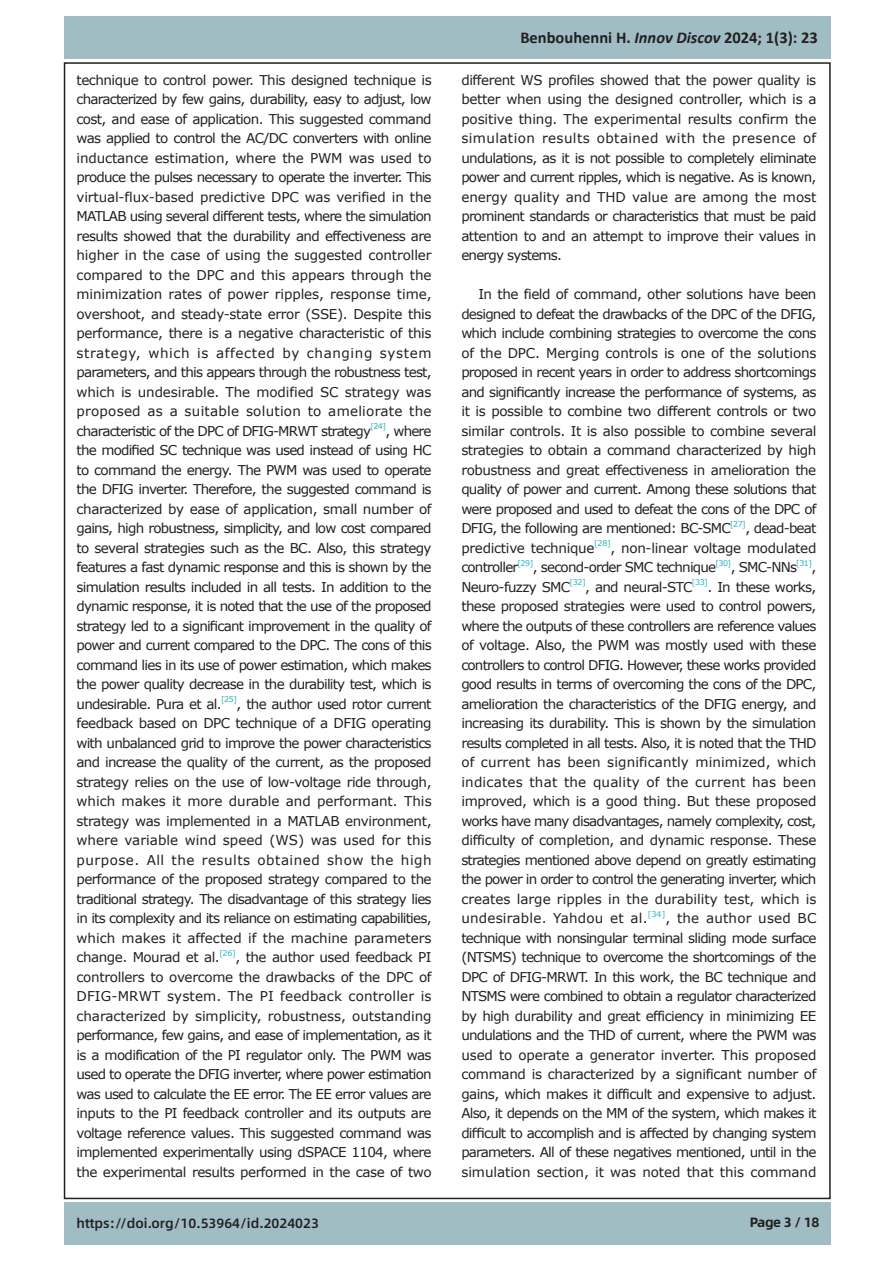
<style>
.page{position:relative;width:893px;height:1263px;background:#fff}
.page>*{position:absolute;margin:0;border:0;box-sizing:border-box;transform-origin:0 0}
.t1{font:700 16.5px "Calibri";color:#231f20}
.正文{font:13.5px/19.5px "Verdana";letter-spacing:-.04em;color:#231f20;text-align:justify}
.正文-2{font:13.5px "Verdana";letter-spacing:-.06em;color:#231f20}
.t2{font:500 13.5px "Alibaba Sans";color:#231f20}
.正文-3{font:13.5px "Verdana";letter-spacing:-.02em;color:#231f20}
.t3{font:700 13.5px "Alibaba Sans";letter-spacing:-.03em;color:#231f20}
.正文-4{font:7.8px "Verdana";letter-spacing:-.055em;color:#27b2be}
.s1{font-style:italic}
</style>
<div class="page">
<div style="left:64px;top:17px;width:767px;height:42px;background:#9fbdc3"></div>
<div style="left:64px;top:1202px;width:767px;height:43px;background:#9fbdc3"></div>
<p class="正文" style="left:77px;top:70px;width:357px">technique to control power. This designed technique is characterized by few gains, durability, easy to adjust, low cost, and ease of application. This suggested command was applied to control the AC/DC converters with online inductance estimation, where the PWM was used to produce the pulses necessary to operate the inverter. This virtual-flux-based predictive DPC was verified in the MATLAB using several different tests, where the simulation results showed that the durability and effectiveness are higher in the case of using the suggested controller compared to the DPC and this appears through the minimization rates of power ripples, response time, overshoot, and steady-state error (SSE). Despite this performance, there is a negative characteristic of this strategy, which is affected by changing system parameters, and this appears through the robustness test, which is undesirable. The modified SC strategy was proposed as a suitable solution to ameliorate the characteristic of the DPC of DFIG-MRWT strategy</p>
<p class="正文-4" style="left:370px;top:421px;width:17px">[24]</p>
<p class="正文" style="left:77px;top:421px;width:357px;text-indent:309px">, where the modified SC technique was used instead of using HC to command the energy. The PWM was used to operate the DFIG inverter. Therefore, the suggested command is characterized by ease of application, small number of gains, high robustness, simplicity, and low cost compared to several strategies such as the BC. Also, this strategy features a fast dynamic response and this is shown by the simulation results included in all tests. In addition to the dynamic response, it is noted that the use of the proposed strategy led to a significant improvement in the quality of power and current compared to the DPC. The cons of this command lies in its use of power estimation, which makes the power quality decrease in the durability test, which is undesirable. Pura et al.</p>
<p class="正文-4" style="left:221px;top:694px;width:17px">[25]</p>
<p class="正文" style="left:77px;top:694px;width:357px;text-indent:160px">, the author used rotor current feedback based on DPC technique of a DFIG operating with unbalanced grid to improve the power characteristics and increase the quality of the current, as the proposed strategy relies on the use of low-voltage ride through, which makes it more durable and performant. This strategy was implemented in a MATLAB environment, where variable wind speed (WS) was used for this purpose. All the results obtained show the high performance of the proposed strategy compared to the traditional strategy. The disadvantage of this strategy lies in its complexity and its reliance on estimating capabilities, which makes it affected if the machine parameters change. Mourad et al.</p>
<p class="正文-4" style="left:219px;top:947px;width:18px">[26]</p>
<p class="正文" style="left:77px;top:947px;width:357px;text-indent:159px">, the author used feedback PI controllers to overcome the drawbacks of the DPC of DFIG-MRWT system. The PI feedback controller is characterized by simplicity, robustness, outstanding performance, few gains, and ease of implementation, as it is a modification of the PI regulator only. The PWM was used to operate the DFIG inverter, where power estimation was used to calculate the EE error. The EE error values are inputs to the PI feedback controller and its outputs are voltage reference values. This suggested command was implemented experimentally using dSPACE 1104, where the experimental results performed in the case of two</p>
<p class="t1" style="left:520px;top:26px;width:299px">Benbouhenni H. <span class="s1">Innov Discov</span> 2024; 1(3): 23</p>
<p class="正文" style="left:461px;top:70px;width:357px">different WS profiles showed that the power quality is better when using the designed controller, which is a positive thing. The experimental results confirm the simulation results obtained with the presence of undulations, as it is not possible to completely eliminate power and current ripples, which is negative. As is known, energy quality and THD value are among the most prominent standards or characteristics that must be paid attention to and an attempt to improve their values in energy systems.</p>
<p class="正文" style="left:461px;top:284px;width:357px;text-indent:17px">In the field of command, other solutions have been designed to defeat the drawbacks of the DPC of the DFIG, which include combining strategies to overcome the cons of the DPC. Merging controls is one of the solutions proposed in recent years in order to address shortcomings and significantly increase the performance of systems, as it is possible to combine two different controls or two similar controls. It is also possible to combine several strategies to obtain a command characterized by high robustness and great effectiveness in amelioration the quality of power and current. Among these solutions that were proposed and used to defeat the cons of the DPC of DFIG, the following are mentioned: BC-SMC</p>
<p class="正文-4" style="left:730px;top:518px;width:17px">[27]</p>
<p class="正文-2" style="left:745px;top:519px;width:73px">, dead-beat</p>
<p class="正文-3" style="left:461px;top:538px;width:135px">predictive technique</p>
<p class="正文-4" style="left:594px;top:538px;width:18px">[28]</p>
<p class="正文" style="left:611px;top:538px;width:207px">, non-linear voltage modulated</p>
<p class="正文-2" style="left:461px;top:558px;width:58px">controller</p>
<p class="正文-4" style="left:517px;top:557px;width:17px">[29]</p>
<p class="正文-2" style="left:533px;top:558px;width:185px">, second-order SMC technique</p>
<p class="正文-4" style="left:715px;top:557px;width:17px">[30]</p>
<p class="正文" style="left:731px;top:557px;width:68px">, SMC-NNs</p>
<p class="正文-4" style="left:796px;top:557px;width:17px">[31]</p>
<p class="正文" style="left:811px;top:557px;width:6px">,</p>
<p class="正文" style="left:461px;top:577px;width:110px">Neuro-fuzzy SMC</p>
<p class="正文-4" style="left:570px;top:577px;width:17px">[32]</p>
<p class="正文" style="left:585px;top:577px;width:109px">, and neural-STC</p>
<p class="正文-4" style="left:692px;top:577px;width:17px">[33]</p>
<p class="正文" style="left:461px;top:577px;width:357px;text-indent:246px">. In these works, these proposed strategies were used to control powers, where the outputs of these controllers are reference values of voltage. Also, the PWM was mostly used with these controllers to control DFIG. However, these works provided good results in terms of overcoming the cons of the DPC, amelioration the characteristics of the DFIG energy, and increasing its durability. This is shown by the simulation results completed in all tests. Also, it is noted that the THD of current has been significantly minimized, which indicates that the quality of the current has been improved, which is a good thing. But these proposed works have many disadvantages, namely complexity, cost, difficulty of completion, and dynamic response. These strategies mentioned above depend on greatly estimating the power in order to control the generating inverter, which creates large ripples in the durability test, which is undesirable. Yahdou et al.</p>
<p class="正文-4" style="left:648px;top:908px;width:19px">[34]</p>
<p class="正文" style="left:461px;top:908px;width:357px;text-indent:204px">, the author used BC technique with nonsingular terminal sliding mode surface (NTSMS) technique to overcome the shortcomings of the DPC of DFIG-MRWT. In this work, the BC technique and NTSMS were combined to obtain a regulator characterized by high durability and great efficiency in minimizing EE undulations and the THD of current, where the PWM was used to operate a generator inverter. This proposed command is characterized by a significant number of gains, which makes it difficult and expensive to adjust.<br>Also, it depends on the MM of the system, which makes it difficult to accomplish and is affected by changing system parameters. All of these negatives mentioned, until in the simulation section, it was noted that this command</p>
<p class="t2" style="left:77px;top:1213px;width:244px">https://doi.org/10.53964/id.2024023</p>
<p class="t3" style="left:750px;top:1211px;width:71px">Page 3 / 18</p>
</div>
